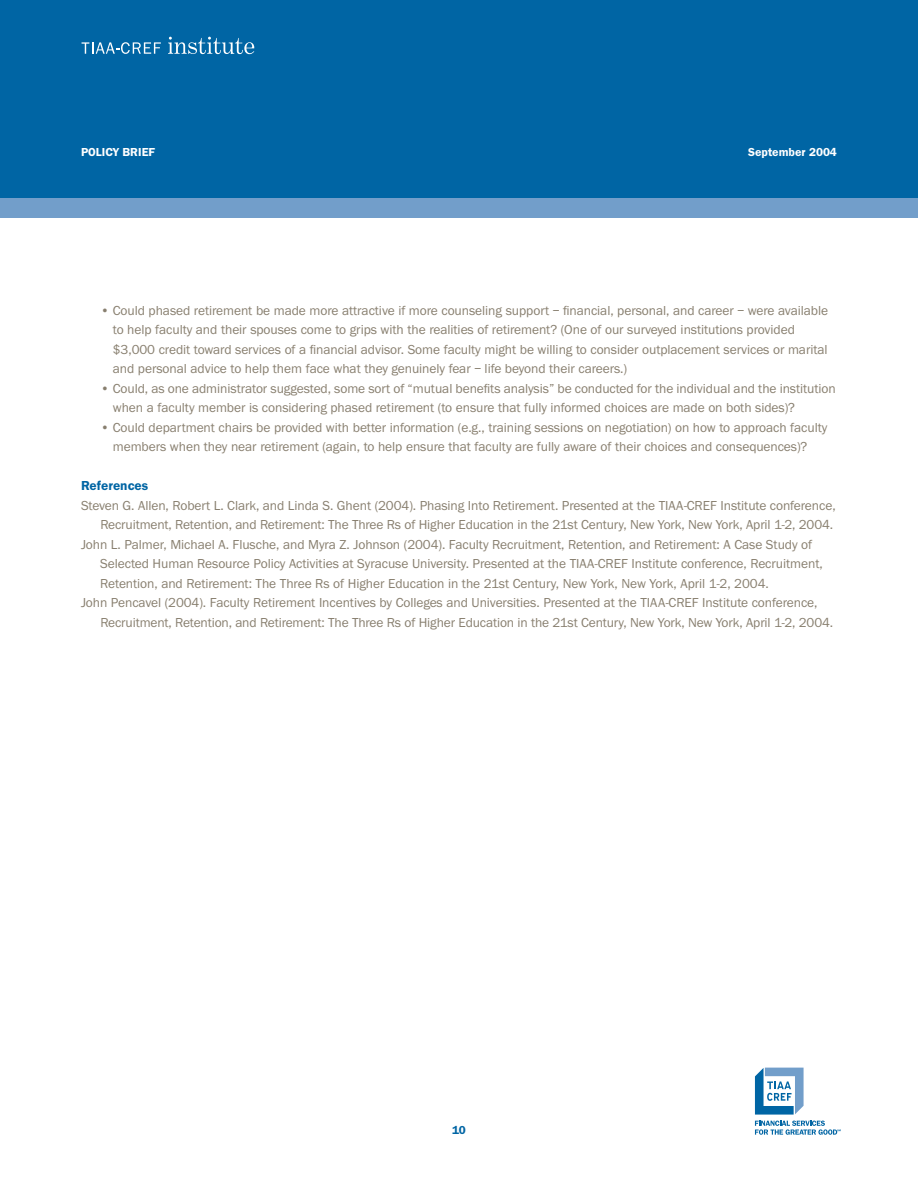
<style>
.page{position:relative;width:918px;height:1188px;background:#fff}
.page>*{position:absolute;margin:0;border:0;box-sizing:border-box;transform-origin:0 0}
.t1{font:13.5px/19.5px "Franklin Got ITC";letter-spacing:-.005em;color:#887f6f}
.t2{font:600 13.5px "Franklin Got ITC";color:#0065a4}
.t3{font:600 12px "Franklin Got ITC";color:#fff}
.t4{font:600 12px "Franklin Got ITC";color:#0065a4}
</style>
<div class="page">
<svg style="left:754px;top:1067px;width:87px;height:68px"></svg>
<div style="left:0;top:0;width:918px;height:198px;background:#0065a4"></div>
<svg style="left:82px;top:42px;width:79px;height:12px"></svg>
<svg style="left:168px;top:37px;width:86px;height:17px"></svg>
<div style="left:0;top:198px;width:918px;height:20px;background:#729eca"></div>
<p class="t3" style="left:81px;top:148px;width:76px">POLICY BRIEF</p>
<p class="t3" style="left:748px;top:148px;width:90px">September 2004</p>
<p class="t1" style="left:113px;top:302px;width:717px;text-indent:-12px">• Could phased retirement be made more attractive if more counseling support – financial, personal, and career – were available to help faculty and their spouses come to grips with the realities of retirement? (One of our surveyed institutions provided $3,000 credit toward services of a financial advisor. Some faculty might be willing to consider outplacement services or marital and personal advice to help them face what they genuinely fear – life beyond their careers.)</p>
<p class="t1" style="left:113px;top:380px;width:725px;text-indent:-12px">• Could, as one administrator suggested, some sort of “mutual benefits analysis” be conducted for the individual and the institution when a faculty member is considering phased retirement (to ensure that fully informed choices are made on both sides)?</p>
<p class="t1" style="left:100px;top:419px;width:728px;text-align:center">• Could department chairs be provided with better information (e.g., training sessions on negotiation) on how to approach faculty members when they near retirement (again, to help ensure that faculty are fully aware of their choices and consequences)?</p>
<p class="t2" style="left:81px;top:482px;width:69px">References</p>
<p class="t1" style="left:81px;top:497px;width:756px">Steven G. Allen, Robert L. Clark, and Linda S. Ghent (2004). Phasing Into Retirement. Presented at the TIAA-CREF Institute conference,</p>
<p class="t1" style="left:100px;top:517px;width:734px">Recruitment, Retention, and Retirement: The Three Rs of Higher Education in the 21st Century, New York, New York, April 1-2, 2004.</p>
<p class="t1" style="left:81px;top:536px;width:733px">John L. Palmer, Michael A. Flusche, and Myra Z. Johnson (2004). Faculty Recruitment, Retention, and Retirement: A Case Study of</p>
<p class="t1" style="left:100px;top:556px;width:724px">Selected Human Resource Policy Activities at Syracuse University. Presented at the TIAA-CREF Institute conference, Recruitment,</p>
<p class="t1" style="left:100px;top:575px;width:670px">Retention, and Retirement: The Three Rs of Higher Education in the 21st Century, New York, New York, April 1-2, 2004.</p>
<p class="t1" style="left:81px;top:595px;width:738px">John Pencavel (2004). Faculty Retirement Incentives by Colleges and Universities. Presented at the TIAA-CREF Institute conference,</p>
<p class="t1" style="left:100px;top:614px;width:734px">Recruitment, Retention, and Retirement: The Three Rs of Higher Education in the 21st Century, New York, New York, April 1-2, 2004.</p>
<p class="t4" style="left:452px;top:1126px;width:15px">10</p>
</div>
